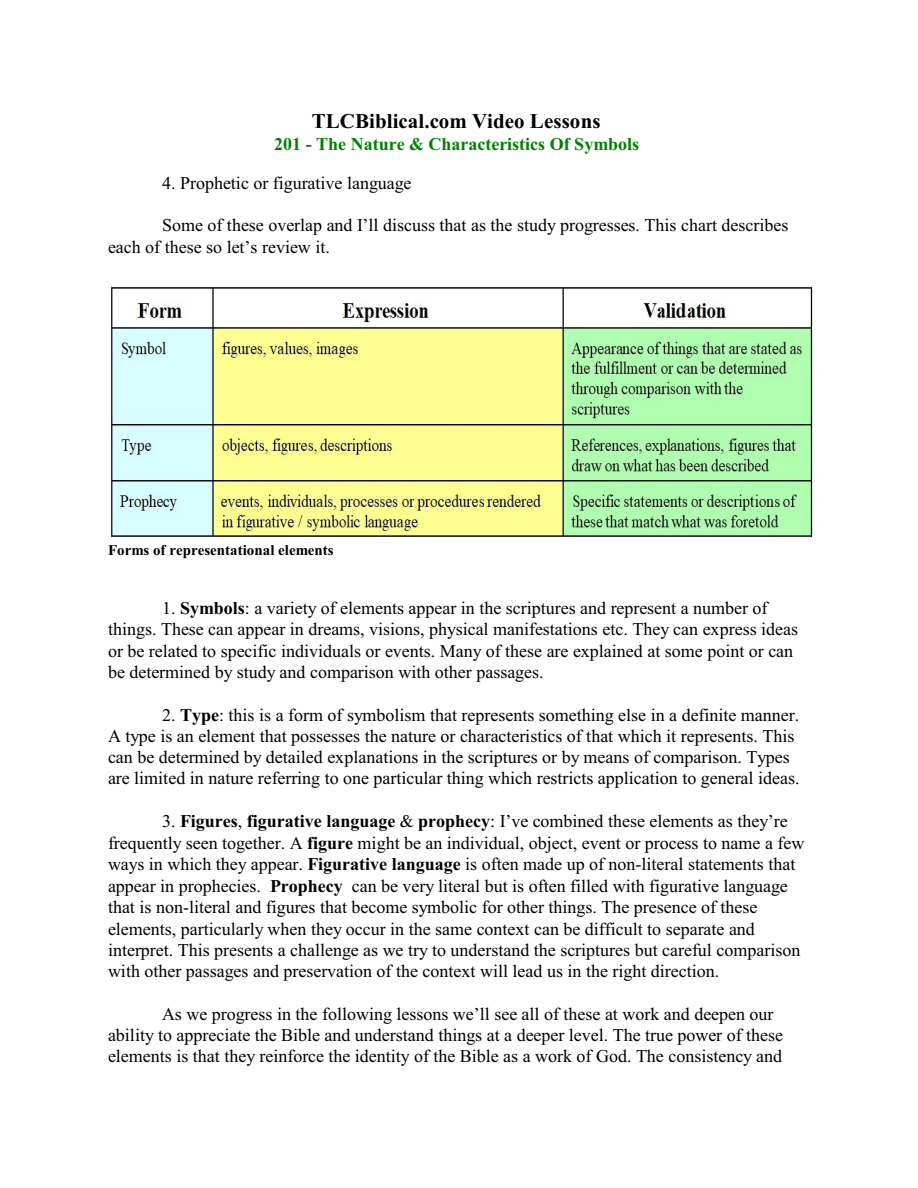
<style>
.page{position:relative;width:918px;height:1188px;background:#fff}
.page>*{position:absolute;margin:0;border:0;box-sizing:border-box;transform-origin:0 0}
.t1{font:700 21px "Times New Roman";color:#000}
.t2{font:18px/21.3px "Times New Roman";color:#000}
.t3{font:700 18px "Times New Roman";color:#008000}
.t4{font:700 15px "Times New Roman";color:#000}
.s1{font-weight:700}
</style>
<div class="page">
<img style="left:111px;top:285px;width:702px;height:253px">
<p class="t1" style="left:312px;top:114px;width:290px">TLCBiblical.com Video Lessons</p>
<p class="t3" style="left:274px;top:138px;width:366px">201 - The Nature &amp; Characteristics Of Symbols</p>
<p class="t2" style="left:162px;top:174px;width:251px">4. Prophetic or figurative language</p>
<p class="t2" style="left:108px;top:217px;width:682px;text-indent:54px">Some of these overlap and I’ll discuss that as the study progresses. This chart describes each of these so let’s review it.</p>
<p class="t4" style="left:108px;top:545px;width:227px">Forms of representational elements</p>
<p class="t2" style="left:108px;top:599px;width:692px;text-indent:54px">1. <span class="s1">Symbols</span>: a variety of elements appear in the scriptures and represent a number of things. These can appear in dreams, visions, physical manifestations etc. They can express ideas or be related to specific individuals or events. Many of these are explained at some point or can be determined by study and comparison with other passages.</p>
<p class="t2" style="left:108px;top:706px;width:693px;text-indent:54px">2. <span class="s1">Type</span>: this is a form of symbolism that represents something else in a definite manner.<br>A type is an element that possesses the nature or characteristics of that which it represents. This can be determined by detailed explanations in the scriptures or by means of comparison. Types are limited in nature referring to one particular thing which restricts application to general ideas.</p>
<p class="t2" style="left:108px;top:812px;width:698px;text-indent:54px">3. <span class="s1">Figures</span>, <span class="s1">figurative language</span> &amp; <span class="s1">prophecy</span>: I’ve combined these elements as they’re frequently seen together. A <span class="s1">figure</span> might be an individual, object, event or process to name a few ways in which they appear. <span class="s1">Figurative language</span> is often made up of non-literal statements that appear in prophecies. <span class="s1">Prophecy</span> can be very literal but is often filled with figurative language that is non-literal and figures that become symbolic for other things. The presence of these elements, particularly when they occur in the same context can be difficult to separate and interpret. This presents a challenge as we try to understand the scriptures but careful comparison with other passages and preservation of the context will lead us in the right direction.</p>
<p class="t2" style="left:108px;top:1005px;width:677px;text-indent:54px">As we progress in the following lessons we’ll see all of these at work and deepen our ability to appreciate the Bible and understand things at a deeper level. The true power of these elements is that they reinforce the identity of the Bible as a work of God. The consistency and</p>
</div>
